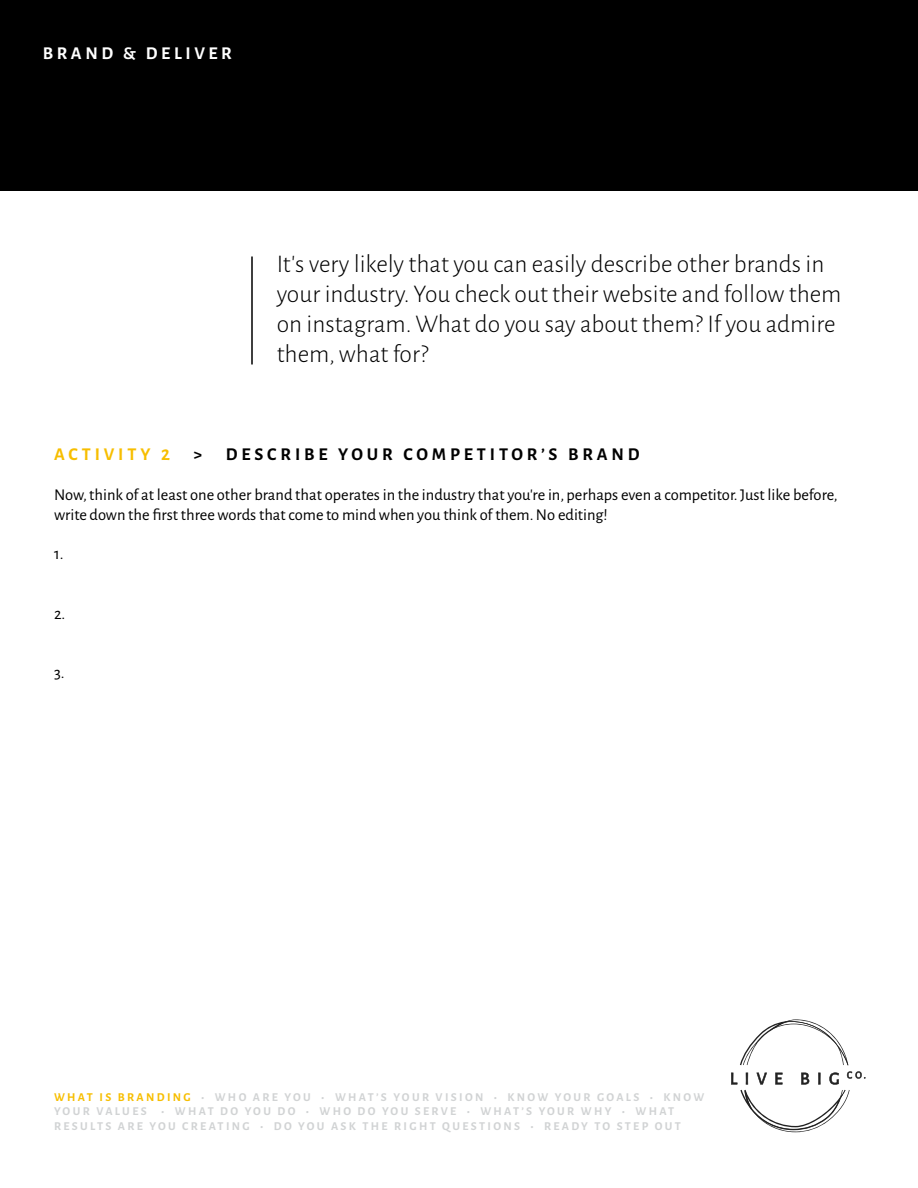
<style>
.page{position:relative;width:918px;height:1188px;background:#fff}
.page>*{position:absolute;margin:0;border:0;box-sizing:border-box;transform-origin:0 0}
.t1{font:300 25.5px/30px "Alegreya Sans";color:#000}
.t2{font:700 18px "Alegreya Sans";letter-spacing:.215em;color:#000}
.t3{font:700 18px "Alegreya Sans";letter-spacing:.2em;color:#fff}
.t4{font:700 18px "Alegreya Sans";letter-spacing:.215em;color:#f7be00}
.t5{font:16.5px/19.8px "Alegreya Sans";color:#000}
.t6{font:700 12px/14.4px "Alegreya Sans";letter-spacing:.195em;color:#d1d3d4}
.s1{color:#f7be00}
</style>
<div class="page">
<hr style="left:251px;top:256px;width:2px;height:108px;background:#000">
<div style="left:0;top:0;width:918px;height:191px;background:#000"></div>
<svg style="left:731px;top:1019px;width:135px;height:114px"></svg>
<p class="t3" style="left:43px;top:40px;width:191px">BRAND &amp; DELIVER</p>
<h1 class="t1" style="left:277px;top:248px;width:566px">It’s very likely that you can easily describe other brands in your industry. You check out their website and follow them on instagram. What do you say about them? If you admire them, what for?</h1>
<p class="t4" style="left:54px;top:441px;width:117px">ACTIVITY 2</p>
<p class="t2" style="left:194px;top:441px;width:448px">&gt; DESCRIBE YOUR COMPETITOR’S BRAND</p>
<p class="t5" style="left:54px;top:484px;width:785px">Now, think of at least one other brand that operates in the industry that you’re in, perhaps even a competitor. Just like before, write down the first three words that come to mind when you think of them. No editing!</p>
<p class="t5" style="left:54px;top:543px;width:11px">1.</p>
<p class="t5" style="left:54px;top:603px;width:13px">2.</p>
<p class="t5" style="left:54px;top:662px;width:12px">3.</p>
<p class="t6" style="left:54px;top:1089px;width:652px"><span class="s1">WHAT IS BRANDING</span> • WHO ARE YOU • WHAT’S YOUR VISION • KNOW YOUR GOALS • KNOW<br>YOUR VALUES • WHAT DO YOU DO • WHO DO YOU SERVE • WHAT’S YOUR WHY • WHAT<br>RESULTS ARE YOU CREATING • DO YOU ASK THE RIGHT QUESTIONS • READY TO STEP OUT</p>
</div>
